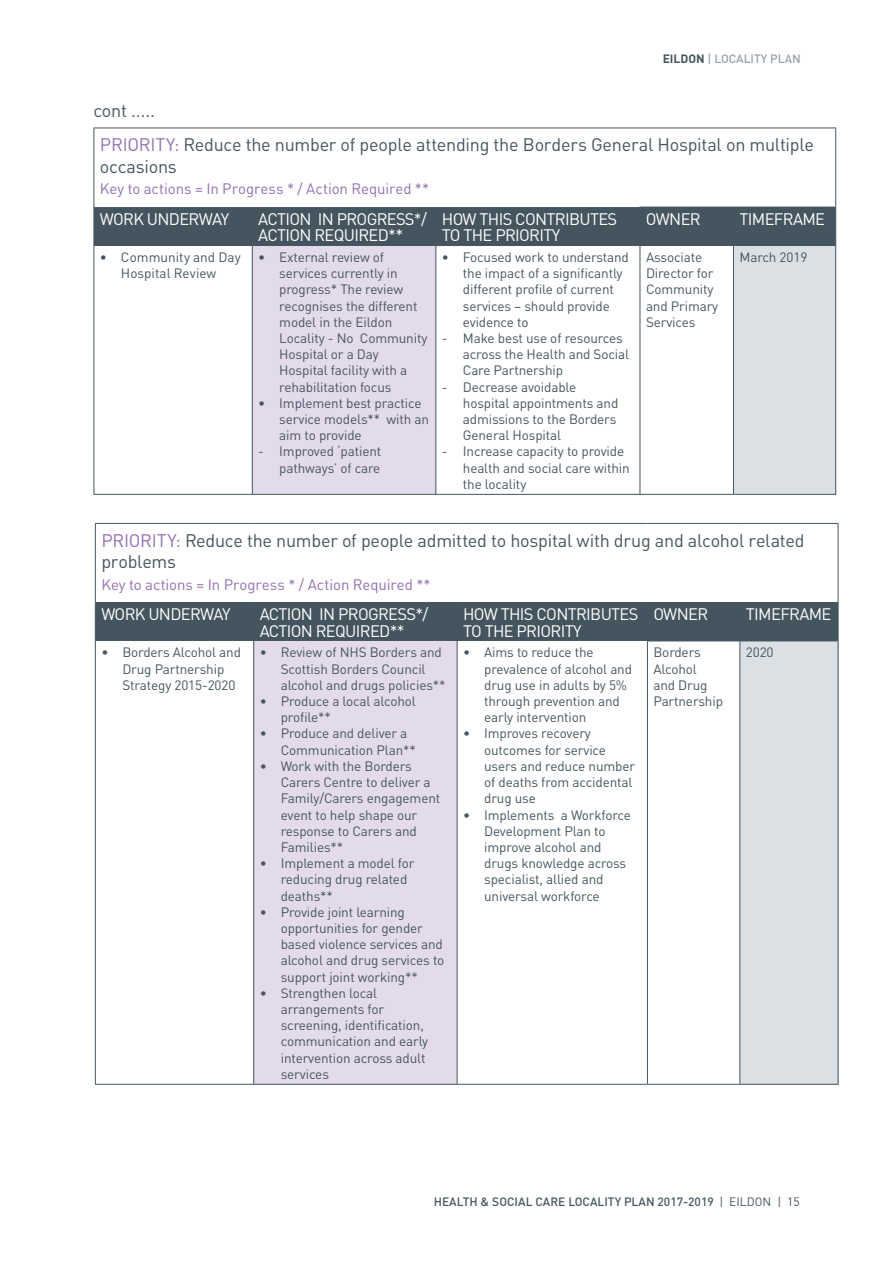
<style>
.page{position:relative;width:893px;height:1263px;background:#fff}
.page>*{position:absolute;margin:0;border:0;box-sizing:border-box;transform-origin:0 0}
.t1{font:18px/21.6px "DIN";letter-spacing:-.015em;color:#45555f}
.t2{font:16.5px/16.5px "DIN";letter-spacing:-.04em;color:#fff}
.t3{font:15px "DIN";letter-spacing:-.005em;color:#936fb0}
.t4{font:13.5px/16.2px "DIN";letter-spacing:-.01em;color:#45555f}
.t5{font:500 12px "DIN";color:#45555f}
.t6{font:500 12px "DIN";color:#95a2ac}
.s1{font-weight:700;color:#45555f}
.s2{color:#936fb0}
.s3{font-weight:400}
</style>
<div class="page">
<div style="left:96px;top:603px;width:742px;height:38px;background:#45555f"></div>
<div style="left:254px;top:641px;width:203px;height:443px;background:#e3dbec"></div>
<div style="left:740px;top:641px;width:98px;height:443px;background:#dbe0e5"></div>
<hr style="left:457px;top:603px;width:1px;height:38px;background:#45555f">
<hr style="left:647px;top:603px;width:1px;height:38px;background:#45555f">
<hr style="left:739px;top:603px;width:1px;height:38px;background:#45555f">
<hr style="left:838px;top:603px;width:1px;height:38px;background:#45555f">
<hr style="left:457px;top:641px;width:1px;height:443px;background:#45555f">
<hr style="left:647px;top:641px;width:1px;height:443px;background:#45555f">
<hr style="left:739px;top:641px;width:1px;height:443px;background:#45555f">
<hr style="left:838px;top:641px;width:1px;height:443px;background:#45555f">
<hr style="left:95px;top:1084px;width:159px;height:1px;background:#45555f">
<hr style="left:254px;top:1084px;width:203px;height:1px;background:#45555f">
<hr style="left:457px;top:1084px;width:190px;height:1px;background:#45555f">
<hr style="left:647px;top:1084px;width:93px;height:1px;background:#45555f">
<hr style="left:740px;top:1084px;width:98px;height:1px;background:#45555f">
<hr style="left:95px;top:603px;width:1px;height:38px;background:#45555f">
<hr style="left:253px;top:603px;width:1px;height:38px;background:#45555f">
<hr style="left:95px;top:641px;width:1px;height:443px;background:#45555f">
<hr style="left:253px;top:641px;width:1px;height:443px;background:#45555f">
<hr style="left:647px;top:641px;width:93px;height:1px;background:#45555f">
<hr style="left:740px;top:641px;width:98px;height:1px;background:#45555f">
<hr style="left:95px;top:523px;width:159px;height:1px;background:#45555f">
<hr style="left:95px;top:524px;width:1px;height:78px;background:#45555f">
<hr style="left:254px;top:523px;width:203px;height:1px;background:#45555f">
<hr style="left:457px;top:523px;width:190px;height:1px;background:#45555f">
<hr style="left:647px;top:523px;width:93px;height:1px;background:#45555f">
<hr style="left:740px;top:523px;width:98px;height:1px;background:#45555f">
<hr style="left:838px;top:524px;width:1px;height:78px;background:#45555f">
<hr style="left:95px;top:602px;width:159px;height:1px;background:#45555f">
<hr style="left:254px;top:602px;width:203px;height:1px;background:#45555f">
<hr style="left:457px;top:602px;width:190px;height:1px;background:#45555f">
<hr style="left:647px;top:602px;width:93px;height:1px;background:#45555f">
<hr style="left:740px;top:602px;width:98px;height:1px;background:#45555f">
<div style="left:95px;top:207px;width:740px;height:38px;background:#45555f"></div>
<div style="left:252px;top:245px;width:184px;height:249px;background:#e3dbec"></div>
<div style="left:733px;top:245px;width:103px;height:249px;background:#dbe0e5"></div>
<hr style="left:435px;top:207px;width:1px;height:38px;background:#45555f">
<hr style="left:640px;top:207px;width:1px;height:38px;background:#45555f">
<hr style="left:733px;top:207px;width:1px;height:38px;background:#45555f">
<hr style="left:835px;top:207px;width:1px;height:38px;background:#45555f">
<hr style="left:94px;top:245px;width:158px;height:1px;background:#45555f">
<hr style="left:252px;top:245px;width:184px;height:1px;background:#45555f">
<hr style="left:436px;top:245px;width:204px;height:1px;background:#45555f">
<hr style="left:435px;top:246px;width:1px;height:248px;background:#45555f">
<hr style="left:640px;top:245px;width:93px;height:1px;background:#45555f">
<hr style="left:640px;top:246px;width:1px;height:248px;background:#45555f">
<hr style="left:733px;top:245px;width:103px;height:1px;background:#45555f">
<hr style="left:733px;top:246px;width:1px;height:248px;background:#45555f">
<hr style="left:835px;top:246px;width:1px;height:248px;background:#45555f">
<hr style="left:94px;top:494px;width:158px;height:1px;background:#45555f">
<hr style="left:252px;top:494px;width:184px;height:1px;background:#45555f">
<hr style="left:436px;top:494px;width:204px;height:1px;background:#45555f">
<hr style="left:640px;top:494px;width:93px;height:1px;background:#45555f">
<hr style="left:733px;top:494px;width:103px;height:1px;background:#45555f">
<hr style="left:94px;top:207px;width:1px;height:38px;background:#45555f">
<hr style="left:252px;top:207px;width:1px;height:38px;background:#45555f">
<hr style="left:640px;top:207px;width:93px;height:1px;background:#45555f">
<hr style="left:733px;top:207px;width:103px;height:1px;background:#45555f">
<hr style="left:94px;top:246px;width:1px;height:248px;background:#45555f">
<hr style="left:252px;top:246px;width:1px;height:248px;background:#45555f">
<hr style="left:94px;top:128px;width:158px;height:1px;background:#45555f">
<hr style="left:94px;top:128px;width:1px;height:79px;background:#45555f">
<hr style="left:252px;top:128px;width:184px;height:1px;background:#45555f">
<hr style="left:436px;top:128px;width:204px;height:1px;background:#45555f">
<hr style="left:640px;top:128px;width:93px;height:1px;background:#45555f">
<hr style="left:733px;top:128px;width:103px;height:1px;background:#45555f">
<hr style="left:835px;top:128px;width:1px;height:79px;background:#45555f">
<h1 class="t1" style="left:94px;top:99px;width:63px">cont .....</h1>
<p class="t6" style="left:663px;top:51px;width:140px"><span class="s1">EILDON</span> | LOCALITY PLAN</p>
<h1 class="t1" style="left:100px;top:133px;width:716px"><span class="s2">PRIORITY:</span> Reduce the number of people attending the Borders General Hospital on multiple occasions</h1>
<p class="t3" style="left:100px;top:180px;width:331px">Key to actions = In Progress * / Action Required **</p>
<p class="t2" style="left:100px;top:210px;width:131px">WORK UNDERWAY</p>
<p class="t2" style="left:258px;top:210px;width:170px">ACTION IN PROGRESS*/<br>ACTION REQUIRED**</p>
<p class="t2" style="left:442px;top:210px;width:177px">HOW THIS CONTRIBUTES<br>TO THE PRIORITY</p>
<p class="t2" style="left:646px;top:210px;width:56px">OWNER</p>
<p class="t2" style="left:739px;top:210px;width:87px">TIMEFRAME</p>
<p class="t4" style="left:100px;top:249px;width:142px;text-align:center">• Community and Day<br>Hospital Review</p>
<p class="t4" style="left:279px;top:249px;width:150px;text-indent:-21px">• External review of services currently in progress* The review recognises the different model in the Eildon<br>Locality - No Community<br>Hospital or a Day<br>Hospital facility with a rehabilitation focus</p>
<p class="t4" style="left:279px;top:395px;width:151px;text-indent:-21px">• Implement best practice service models** with an aim to provide</p>
<p class="t4" style="left:258px;top:443px;width:125px;text-align:right">- Improved ‘patient pathways’ of care</p>
<p class="t4" style="left:646px;top:249px;width:74px">Associate<br>Director for<br>Community and Primary<br>Services</p>
<p class="t4" style="left:739px;top:249px;width:69px">March 2019</p>
<p class="t4" style="left:463px;top:249px;width:168px;text-indent:-21px">• Focused work to understand the impact of a significantly different profile of current services – should provide evidence to</p>
<p class="t4" style="left:463px;top:330px;width:168px;text-indent:-21px">- Make best use of resources across the Health and Social<br>Care Partnership</p>
<p class="t4" style="left:463px;top:378px;width:157px;text-indent:-21px">- Decrease avoidable hospital appointments and admissions to the Borders<br>General Hospital</p>
<p class="t4" style="left:463px;top:443px;width:168px;text-indent:-21px">- Increase capacity to provide health and social care within the locality</p>
<h1 class="t1" style="left:101px;top:529px;width:705px"><span class="s2">PRIORITY:</span> Reduce the number of people admitted to hospital with drug and alcohol related problems</h1>
<p class="t3" style="left:101px;top:575px;width:331px">Key to actions = In Progress * / Action Required **</p>
<p class="t2" style="left:101px;top:606px;width:131px">WORK UNDERWAY</p>
<p class="t2" style="left:260px;top:606px;width:170px">ACTION IN PROGRESS*/<br>ACTION REQUIRED**</p>
<p class="t2" style="left:463px;top:606px;width:177px">HOW THIS CONTRIBUTES<br>TO THE PRIORITY</p>
<p class="t2" style="left:653px;top:606px;width:56px">OWNER</p>
<p class="t2" style="left:746px;top:606px;width:87px">TIMEFRAME</p>
<p class="t4" style="left:122px;top:644px;width:120px;text-indent:-21px">• Borders Alcohol and<br>Drug Partnership<br>Strategy 2015-2020</p>
<p class="t4" style="left:281px;top:644px;width:166px;text-indent:-21px">• Review of NHS Borders and<br>Scottish Borders Council alcohol and drugs policies**</p>
<p class="t4" style="left:281px;top:693px;width:137px;text-indent:-21px">• Produce a local alcohol profile**</p>
<p class="t4" style="left:281px;top:725px;width:137px;text-indent:-21px">• Produce and deliver a<br>Communication Plan**</p>
<p class="t4" style="left:281px;top:758px;width:161px;text-indent:-21px">• Work with the Borders<br>Carers Centre to deliver a<br>Family/Carers engagement event to help shape our response to Carers and<br>Families**</p>
<p class="t4" style="left:281px;top:855px;width:135px;text-indent:-21px">• Implement a model for reducing drug related deaths**</p>
<p class="t4" style="left:281px;top:903px;width:165px;text-indent:-21px">• Provide joint learning opportunities for gender based violence services and alcohol and drug services to support joint working**</p>
<p class="t4" style="left:281px;top:984px;width:149px;text-indent:-21px">• Strengthen local arrangements for screening, identification, communication and early intervention across adult services</p>
<p class="t4" style="left:653px;top:644px;width:71px">Borders<br>Alcohol<br>and Drug<br>Partnership</p>
<p class="t4" style="left:746px;top:644px;width:29px">2020</p>
<p class="t4" style="left:484px;top:644px;width:149px;text-indent:-21px">• Aims to reduce the prevalence of alcohol and drug use in adults by 5% through prevention and early intervention</p>
<p class="t4" style="left:484px;top:725px;width:152px;text-indent:-21px">• Improves recovery outcomes for service users and reduce number of deaths from accidental drug use</p>
<p class="t4" style="left:484px;top:806px;width:148px;text-indent:-21px">• Implements a Workforce<br>Development Plan to improve alcohol and drugs knowledge across specialist, allied and universal workforce</p>
<p class="t5" style="left:434px;top:1194px;width:367px">HEALTH &amp; SOCIAL CARE LOCALITY PLAN 2017-2019 <span class="s3">| EILDON | 15</span></p>
</div>
